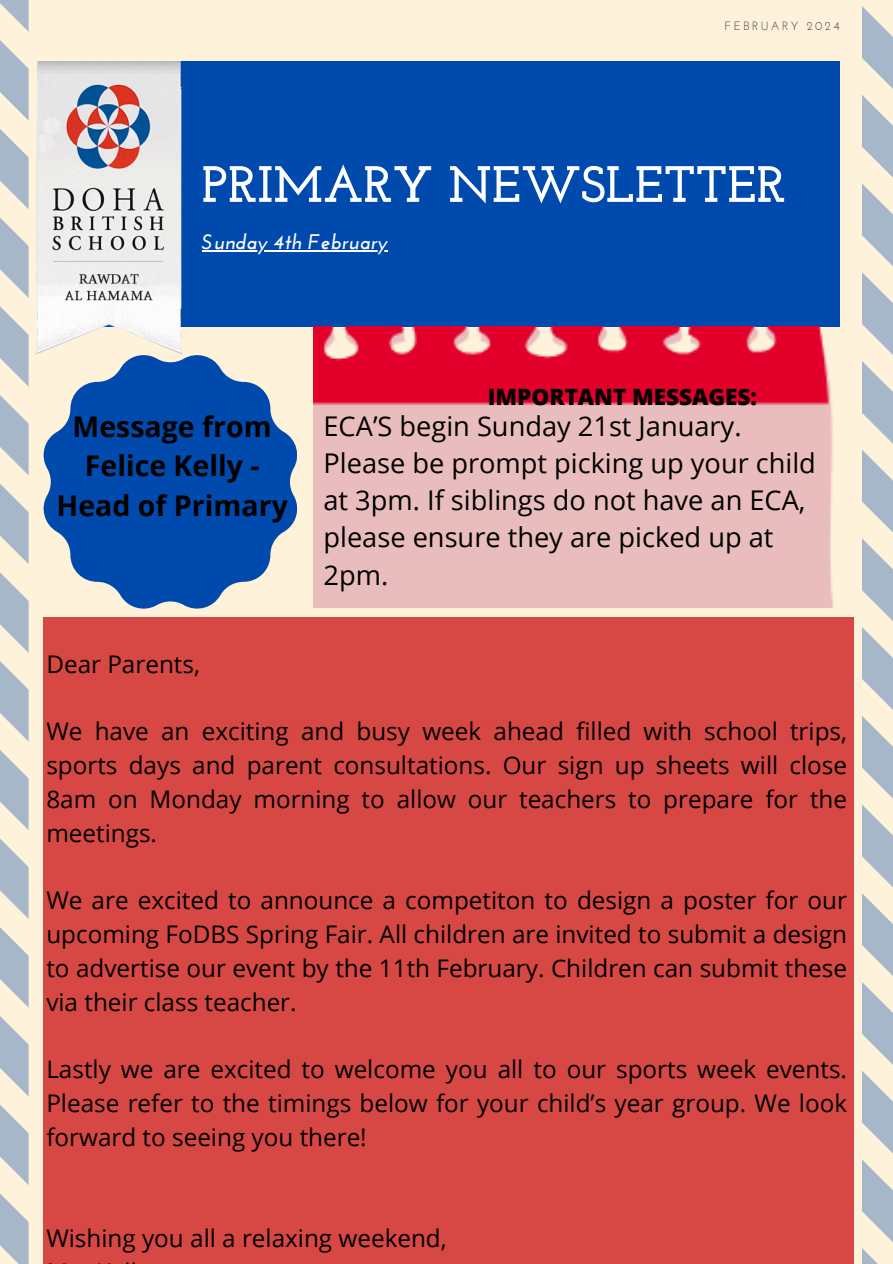
<style>
.page{position:relative;width:893px;height:1264px;background:#fff}
.page>*{position:absolute;margin:0;border:0;box-sizing:border-box;transform-origin:0 0}
.t1{font:700 51px "Josefin Slab";color:#fff}
.t2{font:700 28.5px/39.3px "Open Sans";color:#000;text-align:center}
.t3{font:27.15px/37.2px "Open Sans";color:#000}
.t4{font:24.3px/33.8px "Open Sans";color:#000;text-align:justify}
.t5{font:800 22.5px "Open Sans";color:#000}
.t6{font:italic 700 21px "Josefin Sans";color:#fff}
.t7{font:12px "Josefin Sans";letter-spacing:.2em;color:#2f344a}
</style>
<div class="page">
<div style="left:0;top:0;width:892px;height:1263px;background:#fff2db"></div>
<div style="left:54px;top:62px;width:785px;height:265px;background:#004aad"></div>
<svg style="left:0;top:0;width:29px;height:1263px"></svg>
<svg style="left:862px;top:6px;width:30px;height:1257px"></svg>
<img style="left:35px;top:62px;width:148px;height:293px">
<img style="left:313px;top:326px;width:520px;height:281px">
<svg style="left:44px;top:355px;width:253px;height:253px;fill:#004aad"></svg>
<div style="left:44px;top:617px;width:809px;height:646px;background:#d74744"></div>
<hr style="left:201px;top:250px;width:186px;height:1px;background:#fff">
<h6 class="t7" style="left:724px;top:21px;width:117px">FEBRUARY 2024</h6>
<p class="t1" style="left:201px;top:164px;width:585px">PRIMARY NEWSLETTER</p>
<h1 class="t6" style="left:201px;top:233px;width:187px">Sunday 4th February</h1>
<p class="t2" style="left:57px;top:406px;width:233px">Message from<br>Felice Kelly -<br>Head of Primary</p>
<p class="t4" style="left:46px;top:646px;width:155px">Dear Parents,</p>
<h4 class="t5" style="left:487px;top:381px;width:271px">IMPORTANT MESSAGES:</h4>
<h2 class="t3" style="left:323px;top:407px;width:494px">ECA’S begin Sunday 21st January.<br>Please be prompt picking up your child at 3pm. If siblings do not have an ECA, please ensure they are picked up at<br>2pm.</h2>
<p class="t4" style="left:46px;top:714px;width:802px">We have an exciting and busy week ahead filled with school trips, sports days and parent consultations. Our sign up sheets will close 8am on Monday morning to allow our teachers to prepare for the meetings.</p>
<p class="t4" style="left:46px;top:883px;width:802px">We are excited to announce a competiton to design a poster for our upcoming FoDBS Spring Fair. All children are invited to submit a design to advertise our event by the 11th February. Children can submit these via their class teacher.</p>
<p class="t4" style="left:46px;top:1051px;width:802px">Lastly we are excited to welcome you all to our sports week events.<br>Please refer to the timings below for your child’s year group. We look forward to seeing you there!</p>
<p class="t4" style="left:46px;top:1220px;width:402px">Wishing you all a relaxing weekend,</p>
</div>
